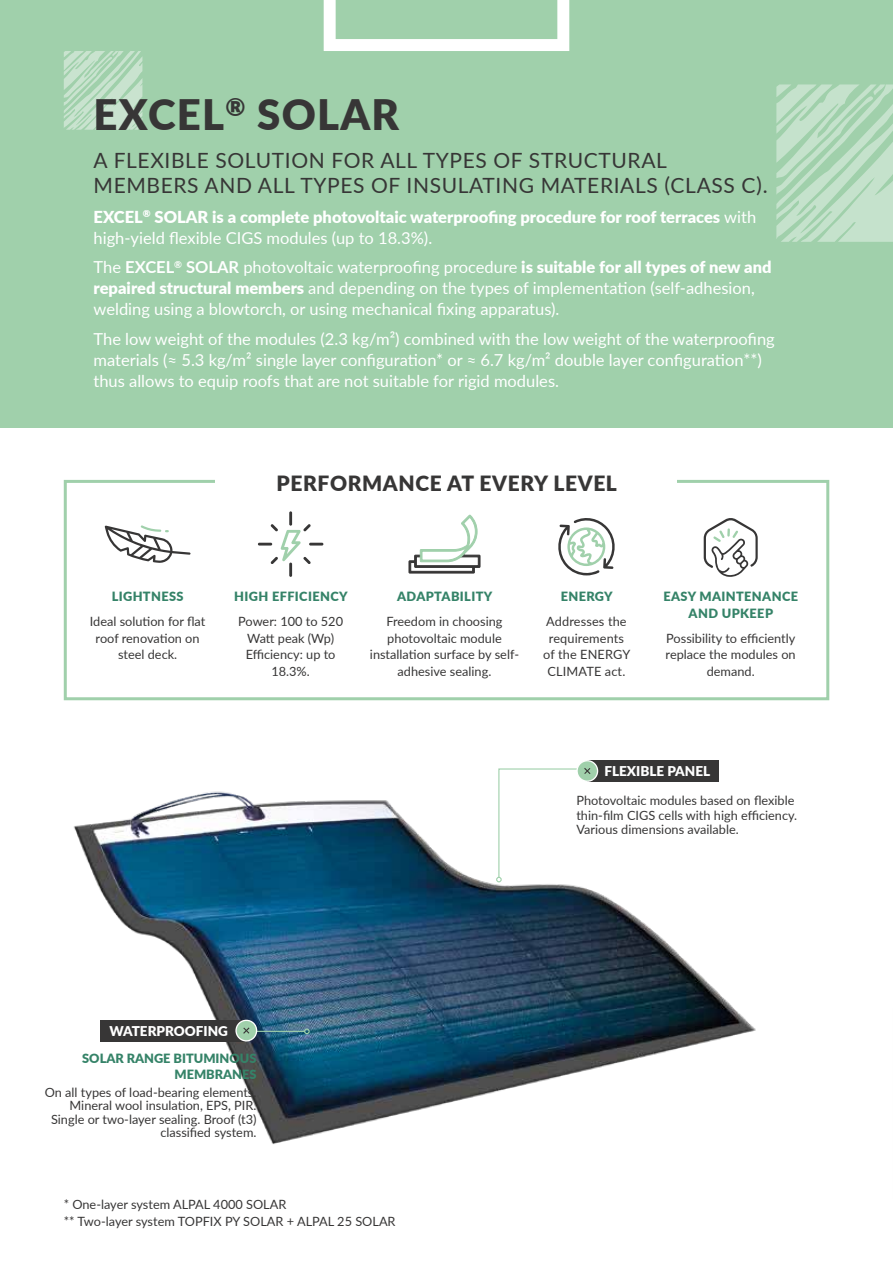
<style>
.page{position:relative;width:893px;height:1263px;background:#fff}
.page>*{position:absolute;margin:0;border:0;box-sizing:border-box;transform-origin:0 0}
.t1{font:800 42px "Lato";letter-spacing:.03em;color:#373636}
.t2{font:21px/25.2px "Lato";letter-spacing:.03em;color:#373636}
.t3{font:800 21px "Lato";letter-spacing:.03em;color:#373636}
.t4{font:16.5px/21px "Lato";color:#fff}
.t5{font:800 16.5px/21px "Lato";color:#fff}
.t6{font:800 13.5px "Lato";color:#fff}
.t7{font:12.75px/16.5px "Lato";color:#373636;text-align:center}
.t8{font:800 12.75px/16.5px "Lato";letter-spacing:.03em;color:#358368;text-align:center}
.t9{font:800 12.75px/16.5px "Lato";color:#358368;text-align:right}
.s1{font-weight:400}
.s2{font-weight:700}
.s3{font-weight:800}
</style>
<div class="page">
<div style="left:0;top:0;width:893px;height:427px;background:#a0d0ab"></div>
<svg style="left:776px;top:84px;width:117px;height:158px"></svg>
<svg style="left:64px;top:51px;width:78px;height:79px"></svg>
<img style="left:73px;top:791px;width:683px;height:353px">
<div style="left:587px;top:760px;width:132px;height:22px;background:#373636"></div>
<div style="left:577px;top:761px;width:21px;height:20px;background:#a0d0ab;border-radius:50%"></div>
<div style="left:576px;top:760px;width:22px;height:22px;border:1px solid #fff;border-radius:50%"></div>
<svg style="left:496px;top:768px;width:94px;height:114px"></svg>
<hr style="left:250px;top:1031px;width:55px;height:1px;background:#a0d0ab">
<svg style="left:304px;top:1028px;width:6px;height:6px"></svg>
<div style="left:100px;top:1020px;width:145px;height:21px;background:#373636"></div>
<div style="left:236px;top:1020px;width:21px;height:21px;background:#a0d0ab;border-radius:50%"></div>
<div style="left:235px;top:1020px;width:22px;height:21px;border:1px solid #fff;border-radius:50%"></div>
<svg style="left:243px;top:1027px;width:7px;height:7px"></svg>
<div style="left:64px;top:480px;width:765px;height:220px;border:3px solid #a0d0ab"></div>
<div style="left:216px;top:470px;width:461px;height:21px;background:#fff"></div>
<svg style="left:105px;top:525px;width:85px;height:38px"></svg>
<svg style="left:258px;top:511px;width:65px;height:66px"></svg>
<svg style="left:558px;top:518px;width:57px;height:57px"></svg>
<svg style="left:704px;top:518px;width:54px;height:59px"></svg>
<svg style="left:408px;top:514px;width:73px;height:60px"></svg>
<svg style="left:324px;top:0;width:245px;height:51px"></svg>
<h1 class="t1" style="left:94px;top:83px;width:307px">EXCEL<sup>®</sup> SOLAR</h1>
<h2 class="t2" style="left:94px;top:147px;width:676px">A FLEXIBLE SOLUTION FOR ALL TYPES OF STRUCTURAL<br>MEMBERS AND ALL TYPES OF INSULATING MATERIALS (CLASS C).</h2>
<p class="t5" style="left:94px;top:205px;width:664px">EXCEL<sup>®</sup> SOLAR is a complete photovoltaic waterproofing procedure for roof terraces <span class="s1">with high-yield flexible CIGS modules (up to 18.3%).</span></p>
<p class="t4" style="left:94px;top:256px;width:680px">The <span class="s2">EXCEL</span><sup>®</sup> <span class="s2">SOLAR</span> photovoltaic waterproofing procedure <span class="s3">is suitable for all types of new and repaired structural members</span> and depending on the types of implementation (self-adhesion, welding using a blowtorch, or using mechanical fixing apparatus).</p>
<p class="t4" style="left:94px;top:327px;width:683px">The low weight of the modules (2.3 kg/m²) combined with the low weight of the waterproofing materials (≈ 5.3 kg/m² single layer configuration* or ≈ 6.7 kg/m² double layer configuration**) thus allows to equip roofs that are not suitable for rigid modules.</p>
<h2 class="t3" style="left:277px;top:467px;width:342px">PERFORMANCE AT EVERY LEVEL</h2>
<p class="t8" style="left:112px;top:588px;width:73px">LIGHTNESS</p>
<p class="t7" style="left:90px;top:613px;width:117px">Ideal solution for flat roof renovation on steel deck.</p>
<p class="t8" style="left:234px;top:588px;width:115px">HIGH EFFICIENCY</p>
<p class="t7" style="left:238px;top:613px;width:106px">Power: 100 to 520<br>Watt peak (Wp)<br>Efficiency: up to<br>18.3%.</p>
<p class="t8" style="left:397px;top:588px;width:97px">ADAPTABILITY</p>
<p class="t7" style="left:370px;top:613px;width:151px">Freedom in choosing photovoltaic module installation surface by self&shy;adhesive sealing.</p>
<p class="t8" style="left:561px;top:588px;width:54px">ENERGY</p>
<p class="t7" style="left:543px;top:613px;width:89px">Addresses the requirements of the ENERGY<br>CLIMATE act.</p>
<p class="t8" style="left:663px;top:588px;width:136px">EASY MAINTENANCE<br>AND UPKEEP</p>
<p class="t7" style="left:666px;top:629px;width:132px">Possibility to efficiently replace the modules on demand.</p>
<p class="t6" style="left:604px;top:761px;width:107px">FLEXIBLE PANEL</p>
<p class="t7" style="left:576px;top:793px;width:222px;line-height:14.2px;text-align:left">Photovoltaic modules based on flexible thin-film CIGS cells with high efficiency.<br>Various dimensions available.</p>
<p class="t6" style="left:109px;top:1021px;width:120px">WATERPROOFING</p>
<p class="t9" style="left:82px;top:1049px;width:176px">SOLAR RANGE BITUMINOUS<br>MEMBRANES</p>
<p class="t7" style="left:45px;top:1085px;width:213px;line-height:13.5px;text-align:right">On all types of load-bearing elements.<br>Mineral wool insulation, EPS, PIR.<br>Single or two-layer sealing. Broof (t3) classified system.</p>
<p class="t7" style="left:64px;top:1196px;width:333px;text-align:left">* One-layer system ALPAL 4000 SOLAR<br>** Two-layer system TOPFIX PY SOLAR + ALPAL 25 SOLAR</p>
</div>
